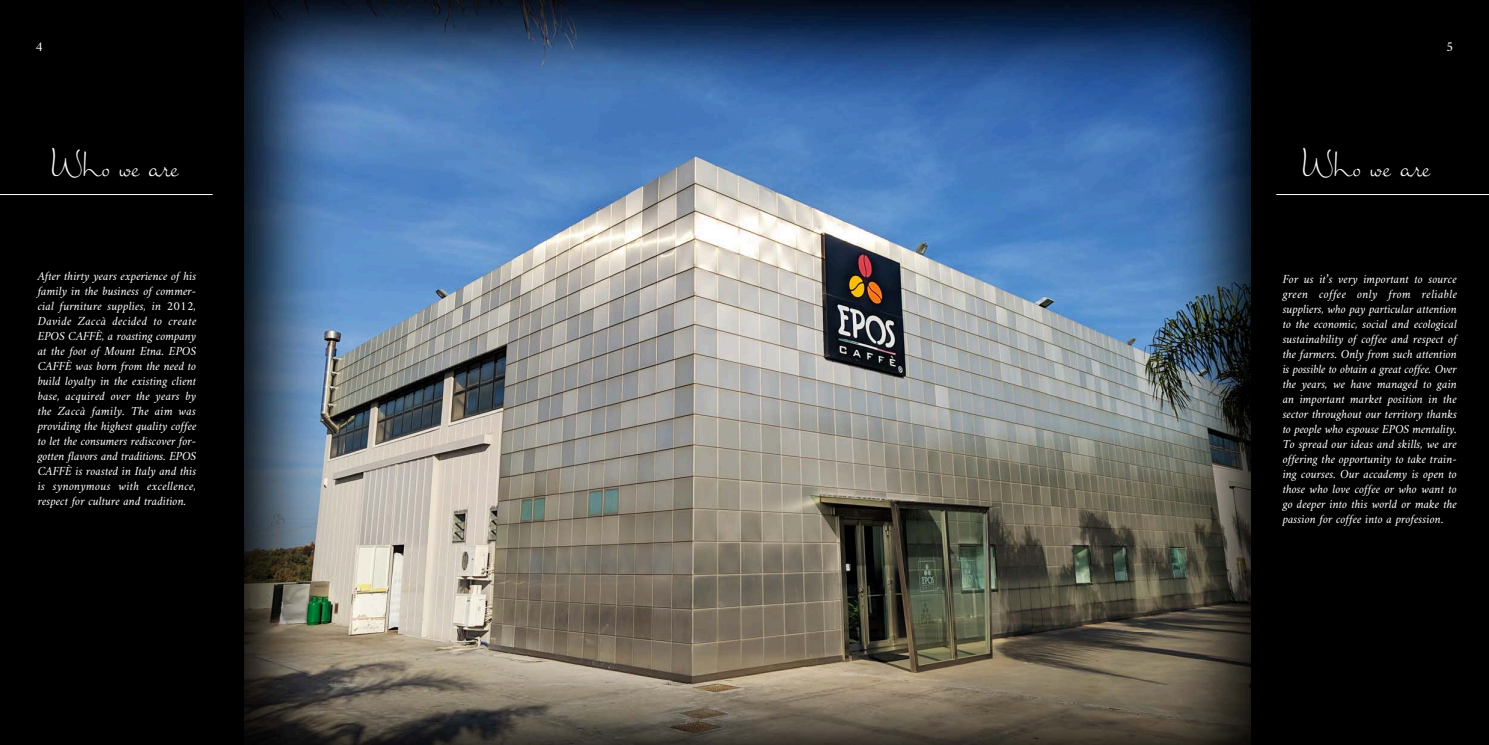
<style>
.page{position:relative;width:1489px;height:745px;background:#fff}
.page>*{position:absolute;margin:0;border:0;box-sizing:border-box;transform-origin:0 0}
.t1{font:37.5px "Miss Lankfort";letter-spacing:.015em;color:#fff}
.t2{font:13.75px "Amiri";color:#fff}
.t3{font:12.5px/15px "Amiri Slanted";color:#fff;text-align:justify}
.s1{font-family:"Amiri"}
</style>
<div class="page">
<img style="left:244px;top:0;width:1007px;height:744px">
<div style="left:0;top:0;width:244px;height:744px;background:#000"></div>
<hr style="left:0;top:194px;width:213px;height:1px;background:#fff">
<div style="left:1251px;top:0;width:237px;height:744px;background:#000"></div>
<hr style="left:1276px;top:194px;width:212px;height:1px;background:#fff">
<p class="t2" style="left:35px;top:38px;width:9px">4</p>
<p class="t2" style="left:1445px;top:38px;width:9px">5</p>
<p class="t1" style="left:52px;top:145px;width:128px">Who we are</p>
<p class="t1" style="left:1302px;top:145px;width:129px">Who we are</p>
<p class="t3" style="left:38px;top:269px;width:160px">After thirty years experience of his family in the business of commer&shy;cial furniture supplies, in 2012, Davide Zaccà decided to create EPOS CAFFÈ, a roasting company at the foot of Mount Etna. EPOS CAFFÈ was born from the need to build loyalty in the existing client base, acquired over the years by the Zaccà family. The aim was providing the highest quality coffee to let the consumers rediscover for&shy;gotten flavors and traditions. EPOS CAFFÈ is roasted in Italy and this is synonymous with excellence, respect for culture and tradition.</p>
<p class="t3" style="left:1282px;top:272px;width:176px">For us it’s very important to source green coffee only from reliable suppliers, who pay particular attention to the economic, social and ecological sustainability of coffee and respect of the farmers. Only from such attention is possible to obtain a great coffee. Over the years, we have managed to gain an important market position in the sector throughout our territory thanks to people who espouse EPOS mentality.<br>To spread our ideas and skills, we are offering the opportunity to take train&shy;ing courses. Our accademy is open to those who love coffee or who want to go deeper into this world or make the passion for coffee into a profession<span class="s1">.</span></p>
</div>
